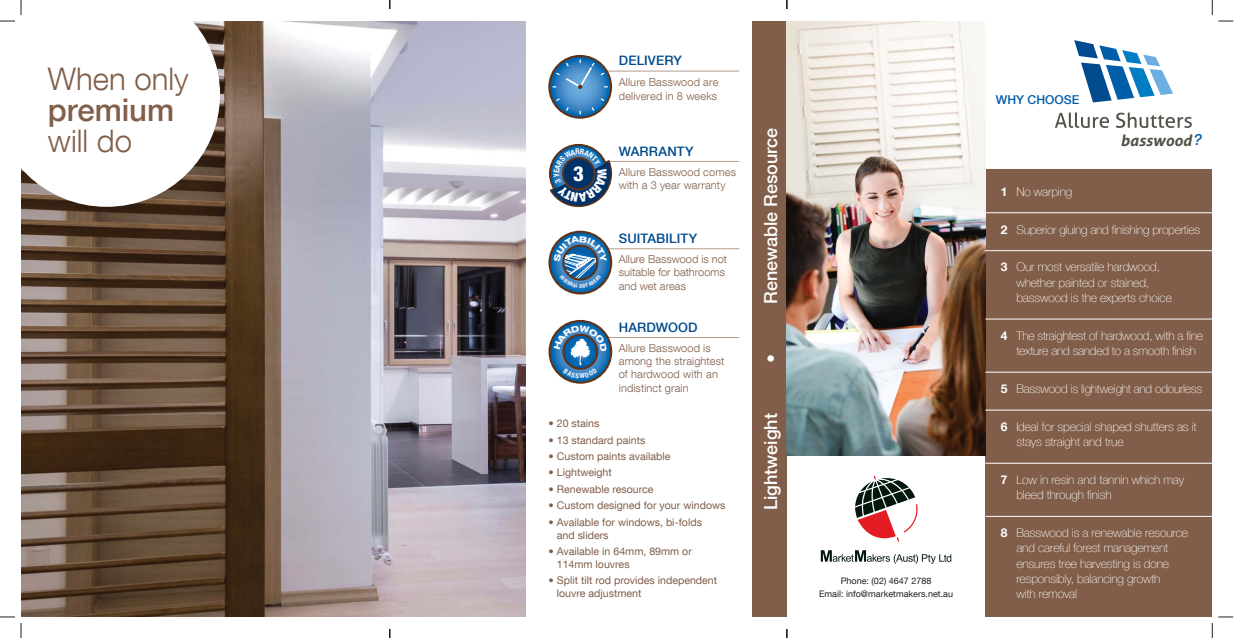
<style>
.page{position:relative;width:1248px;height:638px;background:#fff}
.page>*{position:absolute;margin:0;border:0;box-sizing:border-box;transform-origin:0 0}
.t1{font:300 31.1px "Helvetica Neue LT Com";color:#815e49}
.t2{font:500 31.1px "Helvetica Neue LT Com";color:#815e49}
.t3{font:800 condensed 20.6px "Helvetica Neue LT Com";color:#fff}
.t4{font:500 18px "Helvetica Neue LT Com";color:#fff}
.t5{font:italic 700 15.7px "Aller";color:#53534a}
.t6{font:500 13px "Helvetica Neue LT Com";letter-spacing:.01em;color:#004a8d}
.t7{font:500 12.2px "Helvetica Neue LT Com";color:#005daa}
.t8{font:100 12px/15.2px "Helvetica Neue LT Com";letter-spacing:-.01em;color:#fff}
.t9{font:300 11px/13.2px "Helvetica Neue LT Com";letter-spacing:.01em;color:#815e49}
.t10{font:10.6px/12.7px "Helvetica Neue LT Com";color:#815e49}
.t11{font:9px/13.6px "Helvetica Neue LT Com";color:#231f20;text-align:center}
.s1{font-family:"Helvetica Neue LT Com";font-weight:500;font-size:15px;color:#005daa}
.s2{font-weight:700}
</style>
<div class="page">
<div style="left:752px;top:21px;width:34px;height:595px;background:#815e49"></div>
<img style="left:21px;top:21px;width:505px;height:595px">
<div style="left:985px;top:169px;width:227px;height:447px;background:#815e49"></div>
<svg style="left:21px;top:21px;width:199px;height:186px"></svg>
<hr style="left:587px;top:71px;width:152px;height:1px;background:#b59e8f">
<svg style="left:549px;top:56px;width:62px;height:62px"></svg>
<div style="left:548px;top:55px;width:64px;height:64px;border:2px solid #5e3319;border-radius:50%"></div>
<svg style="left:590px;top:97px;width:15px;height:15px"></svg>
<svg style="left:554px;top:97px;width:16px;height:15px"></svg>
<svg style="left:552px;top:59px;width:55px;height:30px;background:#5490c1"></svg>
<hr style="left:587px;top:248px;width:152px;height:1px;background:#b59e8f">
<svg style="left:549px;top:232px;width:62px;height:61px"></svg>
<div style="left:548px;top:230px;width:64px;height:64px;border:2px solid #5e3319;border-radius:50%"></div>
<hr style="left:587px;top:337px;width:152px;height:1px;background:#b59e8f">
<svg style="left:549px;top:321px;width:62px;height:61px"></svg>
<div style="left:548px;top:320px;width:64px;height:63px;border:2px solid #5e3319;border-radius:50%"></div>
<hr style="left:587px;top:161px;width:152px;height:1px;background:#b59e8f">
<img style="left:786px;top:21px;width:199px;height:434px">
<svg style="left:855px;top:475px;width:63px;height:67px"></svg>
<svg style="left:820px;top:550px;width:131px;height:13px"></svg>
<hr style="left:985px;top:212px;width:227px;height:1px;background:#fff">
<hr style="left:985px;top:250px;width:227px;height:1px;background:#fff">
<hr style="left:985px;top:319px;width:227px;height:1px;background:#fff">
<hr style="left:985px;top:372px;width:227px;height:1px;background:#fff">
<hr style="left:985px;top:409px;width:227px;height:1px;background:#fff">
<hr style="left:985px;top:463px;width:227px;height:1px;background:#fff">
<hr style="left:985px;top:516px;width:227px;height:1px;background:#fff">
<svg style="left:1074px;top:40px;width:98px;height:62px"></svg>
<svg style="left:1055px;top:112px;width:53px;height:16px"></svg>
<svg style="left:1116px;top:112px;width:75px;height:16px"></svg>
<svg style="left:1218px;top:20px;width:15px;height:2px"></svg>
<svg style="left:1218px;top:616px;width:15px;height:1px"></svg>
<svg style="left:0;top:0;width:22px;height:22px"></svg>
<svg style="left:0;top:616px;width:22px;height:21px"></svg>
<svg style="left:1211px;top:0;width:1px;height:15px"></svg>
<svg style="left:1211px;top:623px;width:1px;height:14px"></svg>
<svg style="left:553px;top:236px;width:54px;height:52px;background:#477fae"></svg>
<svg style="left:554px;top:325px;width:53px;height:53px;background:#457fae"></svg>
<svg style="left:549px;top:148px;width:64px;height:60px"></svg>
<h1 class="t1" style="left:48px;top:68px;width:142px">When only</h1>
<h1 class="t2" style="left:48px;top:99px;width:128px">premium</h1>
<h1 class="t1" style="left:48px;top:130px;width:86px">will do</h1>
<h2 class="t3" style="left:573px;top:161px;width:12px">3</h2>
<p class="t6" style="left:618px;top:56px;width:64px">DELIVERY</p>
<p class="t9" style="left:618px;top:77px;width:101px">Allure Basswood are delivered in 8 weeks</p>
<p class="t6" style="left:618px;top:146px;width:76px">WARRANTY</p>
<p class="t9" style="left:618px;top:167px;width:119px">Allure Basswood comes with a 3 year warranty</p>
<p class="t6" style="left:618px;top:233px;width:80px">SUITABILITY</p>
<p class="t9" style="left:618px;top:254px;width:110px">Allure Basswood is not suitable for bathrooms and wet areas</p>
<p class="t6" style="left:618px;top:322px;width:80px">HARDWOOD</p>
<p class="t9" style="left:618px;top:343px;width:107px">Allure Basswood is among the straightest of hardwood with an indistinct grain</p>
<h3 class="t4" style="left:764px;top:304px;width:178px;rotate:-90deg">Renewable Resource</h3>
<h3 class="t4" style="left:764px;top:363px;width:10px;rotate:-90deg">•</h3>
<h3 class="t4" style="left:764px;top:510px;width:99px;rotate:-90deg">Lightweight</h3>
<p class="t10" style="left:548px;top:418px;width:52px">• 20 stains</p>
<p class="t10" style="left:548px;top:434px;width:98px">• 13 standard paints</p>
<p class="t10" style="left:548px;top:451px;width:123px">• Custom paints available</p>
<p class="t10" style="left:548px;top:467px;width:65px">• Lightweight</p>
<p class="t10" style="left:548px;top:484px;width:107px">• Renewable resource</p>
<p class="t10" style="left:548px;top:500px;width:178px">• Custom designed for your windows</p>
<p class="t10" style="left:556px;top:517px;width:147px;text-indent:-8px">• Available for windows, bi-folds and sliders</p>
<p class="t10" style="left:556px;top:546px;width:136px;text-indent:-8px">• Available in 64mm, 89mm or<br>114mm louvres</p>
<p class="t10" style="left:556px;top:575px;width:162px;text-indent:-8px">• Split tilt rod provides independent louvre adjustment</p>
<p class="t11" style="left:819px;top:574px;width:135px">Phone: (02) 4647 2788<br>Email: info@marketmakers.net.au</p>
<p class="t7" style="left:995px;top:95px;width:85px">WHY CHOOSE</p>
<h3 class="t5" style="left:1120px;top:131px;width:83px">basswood<span class="s1">?</span></h3>
<p class="t8" style="left:1000px;top:185px;width:73px"><span class="s2">1</span> No warping</p>
<p class="t8" style="left:1000px;top:223px;width:201px"><span class="s2">2</span> Superior gluing and finishing properties</p>
<p class="t8" style="left:1016px;top:261px;width:157px;text-indent:-16px"><span class="s2">3</span> Our most versatile hardwood, whether painted or stained, basswood is the experts choice</p>
<p class="t8" style="left:1016px;top:329px;width:188px;text-indent:-16px"><span class="s2">4</span> The straightest of hardwood, with a fine texture and sanded to a smooth finish</p>
<p class="t8" style="left:1000px;top:382px;width:203px"><span class="s2">5</span> Basswood is lightweight and odourless</p>
<p class="t8" style="left:1016px;top:420px;width:182px;text-indent:-16px"><span class="s2">6</span> Ideal for special shaped shutters as it stays straight and true</p>
<p class="t8" style="left:1016px;top:473px;width:169px;text-indent:-16px"><span class="s2">7</span> Low in resin and tannin which may bleed through finish</p>
<p class="t8" style="left:1016px;top:526px;width:173px;text-indent:-16px"><span class="s2">8</span> Basswood is a renewable resource and careful forest management ensures tree harvesting is done responsibly, balancing growth<br>with removal</p>
</div>
